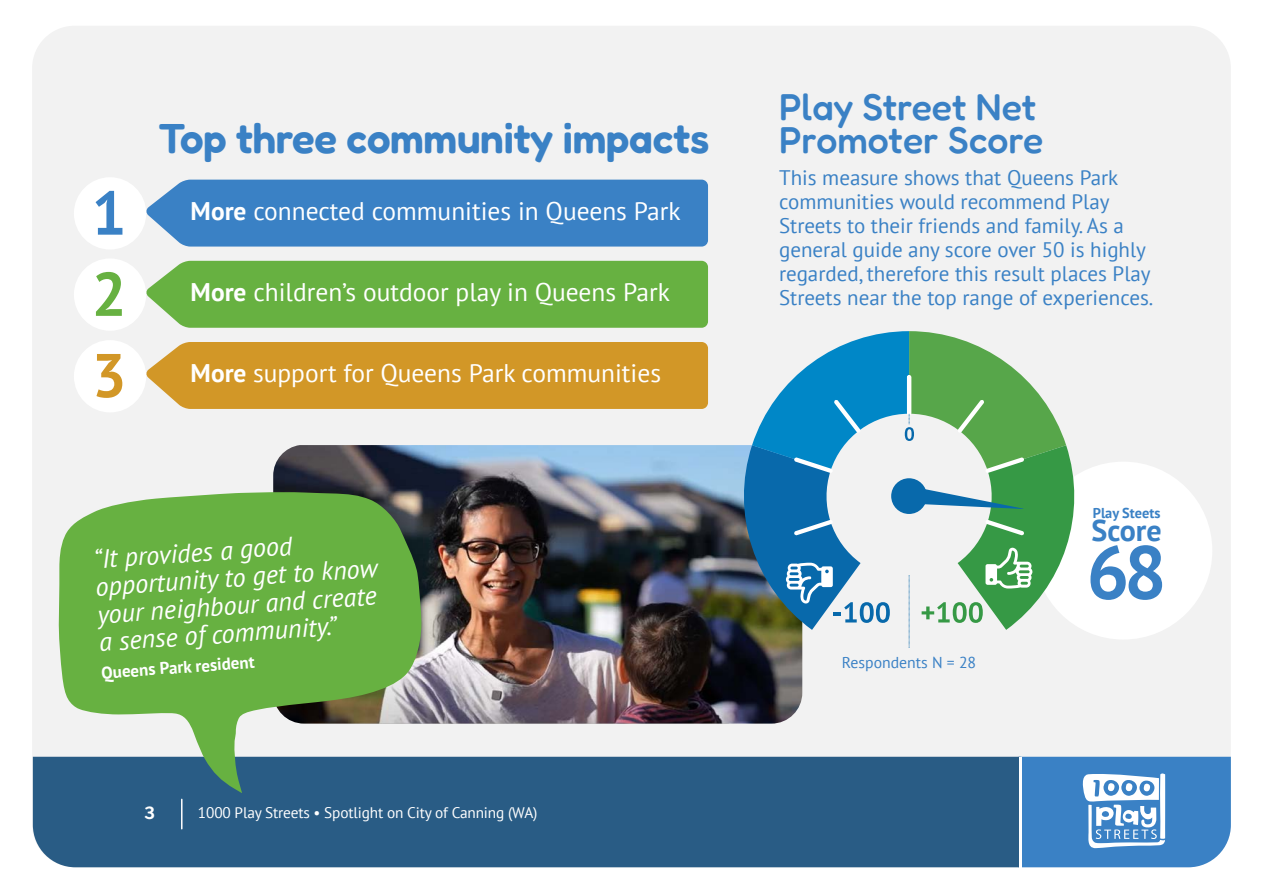
<style>
.page{position:relative;width:1263px;height:893px;background:#fff}
.page>*{position:absolute;margin:0;border:0;box-sizing:border-box;transform-origin:0 0}
.t1{font:700 75.15px "PT Sans";color:#3a81c5}
.t2{font:700 61.5px "PT Sans";color:#67b141}
.t3{font:700 61.5px "PT Sans";color:#d29727}
.t4{font:700 61.5px "PT Sans";color:#3a81c5}
.t5{font:300 42px "Fredoka";letter-spacing:-.005em;color:#3a81c5}
.t6{font:300 37.5px/33px "Fredoka";color:#3a81c5}
.t7{font:700 30px "PT Sans";color:#3a81c5}
.t8{font:italic 26.25px/27.6px "PT Sans";color:#fff}
.t9{font:25.5px "PT Sans";color:#fff}
.t10{font:21px/24px "PT Sans";color:#3a81c5}
.t11{font:600 19.05px "Goldplay";color:#fff}
.t12{font:700 16.95px "PT Sans";color:#fff}
.t13{font:15.75px "PT Sans";color:#3a81c5}
.t14{font:15.3px "PT Sans";letter-spacing:-.01em;color:#fff}
.t15{font:700 14.4px "PT Sans";color:#3a81c5}
.s1{font-weight:700}
</style>
<div class="page">
<div style="left:32px;top:26px;width:1199px;height:841px;background:#f2f2f2;border-radius:43px"></div>
<img style="left:273px;top:445px;width:529px;height:279px">
<svg style="left:1021px;top:757px;width:210px;height:110px;background:#5995ce"></svg>
<div style="left:33px;top:757px;width:986px;height:110px;background:#295c85"></div>
<hr style="left:1019px;top:757px;width:2px;height:110px;background:#fff">
<div style="left:74px;top:258px;width:72px;height:73px;background:#fff;border-radius:50%"></div>
<div style="left:146px;top:261px;width:562px;height:67px;background:#67b141"></div>
<div style="left:74px;top:340px;width:72px;height:72px;background:#fff;border-radius:50%"></div>
<div style="left:146px;top:342px;width:562px;height:67px;background:#d29727"></div>
<div style="left:74px;top:177px;width:72px;height:73px;background:#fff;border-radius:50%"></div>
<div style="left:146px;top:180px;width:562px;height:67px;background:#3a81c5"></div>
<svg style="left:59px;top:491px;width:362px;height:302px;background:#74ac63"></svg>
<div style="left:1034px;top:462px;width:178px;height:177px;background:#fff;border-radius:50%"></div>
<hr style="left:181px;top:799px;width:2px;height:30px;background:#fff">
<svg style="left:730px;top:331px;width:345px;height:318px"></svg>
<h3 class="t5" style="left:158px;top:113px;width:552px">Top three community impacts</h3>
<h2 class="t4" style="left:92px;top:172px;width:36px">1</h2>
<p class="t9" style="left:191px;top:195px;width:491px"><span class="s1">More</span> connected communities in Queens Park</p>
<h2 class="t2" style="left:92px;top:253px;width:36px">2</h2>
<p class="t9" style="left:191px;top:275px;width:481px"><span class="s1">More</span> children’s outdoor play in Queens Park</p>
<h2 class="t3" style="left:92px;top:335px;width:36px">3</h2>
<p class="t9" style="left:191px;top:356px;width:472px"><span class="s1">More</span> support for Queens Park communities</p>
<p class="t8" style="left:93px;top:545px;width:284px;rotate:-4deg">“It provides a good opportunity to get to know your neighbour and create a sense of community.”</p>
<p class="t12" style="left:101px;top:661px;width:155px;rotate:-4deg">Queens Park resident</p>
<p class="t11" style="left:145px;top:800px;width:12px">3</p>
<p class="t14" style="left:198px;top:802px;width:341px">1000 Play Streets • Spotlight on City of Canning (WA)</p>
<h3 class="t6" style="left:779px;top:90px;width:266px">Play Street Net<br>Promoter Score</h3>
<p class="t10" style="left:779px;top:165px;width:376px">This measure shows that Queens Park communities would recommend Play Streets to their friends and family. As a general guide any score over 50 is highly regarded, therefore this result places Play Streets near the top range of experiences.</p>
<p class="t15" style="left:1093px;top:504px;width:69px">Play Steets</p>
<h3 class="t7" style="left:1091px;top:510px;width:72px">Score</h3>
<p class="t13" style="left:842px;top:652px;width:136px">Respondents N = 28</p>
<h1 class="t1" style="left:1086px;top:522px;width:82px">68</h1>
</div>
